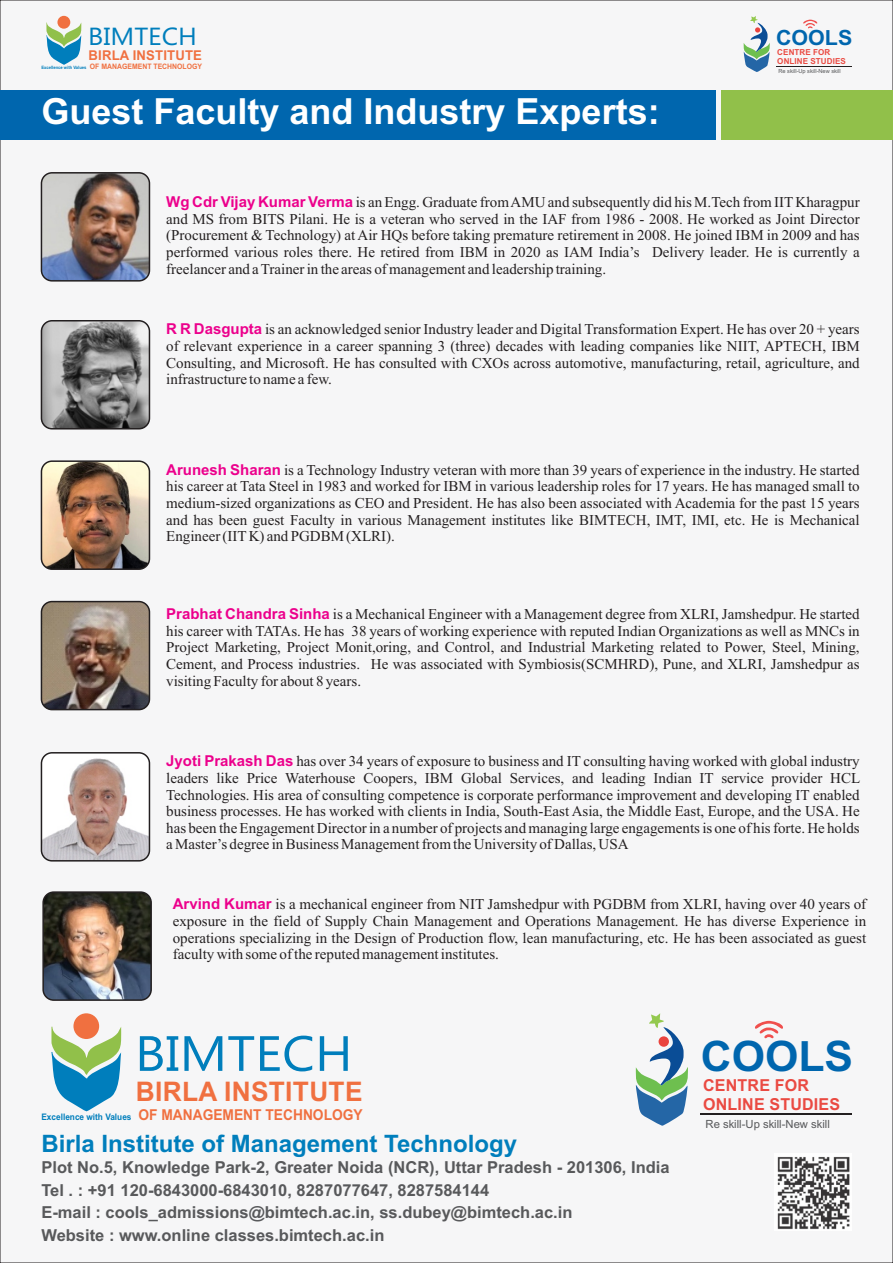
<style>
.page{position:relative;width:893px;height:1263px;background:#f6f6f7}
.page>*{position:absolute;margin:0;border:0;box-sizing:border-box;transform-origin:0 0}
.t1{font:49.5px "Ebrima";color:#007ebc;scale:1.07 1}
.t2{font:700 42px "Arial";color:#0066ae}
.t3{font:700 36px "Arial";color:#fff}
.t4{font:700 27px "Arial";letter-spacing:.01em;color:#f07040}
.t5{font:24.75px "Ebrima";color:#007ebc;scale:1.07 1}
.t6{font:700 24px "Arial";color:#007ebc}
.t7{font:700 21px "Arial";color:#0066ae}
.t8{font:700 16.5px/22.8px "Arial";color:#58595b}
.t9{font:700 16.5px/18.5px "Arial";letter-spacing:.015em;color:#ea4a42}
.t10{font:15px/16.6px "Times New Roman";color:#231f20;text-align:justify}
.t11{font:700 15px "Arial";color:#f07040;scale:.92 1}
.t12{font:700 13.5px "Arial";letter-spacing:.01em;color:#f07040}
.t13{font:11.25px "Arial";color:#58595b}
.t14{font:700 8.25px/9.1px "Arial";letter-spacing:.015em;color:#ea4a42}
.t15{font:700 7.5px "Arial";color:#f07040;scale:.92 1}
.t16{font:5.7px "Arial";color:#58595b}
.s1{font-size:4.5px;color:#007ebc}
.s2{font-family:"Arial";font-weight:700;color:#ec008c}
.s3{font-size:9px;color:#007ebc}
</style>
<div class="page">
<img style="left:774px;top:1153px;width:77px;height:77px">
<svg style="left:51px;top:1027px;width:71px;height:84px"></svg>
<div style="left:73px;top:1013px;width:26px;height:26px;background:#f07040;border-radius:50%"></div>
<svg style="left:755px;top:1021px;width:28px;height:17px"></svg>
<svg style="left:635px;top:1013px;width:53px;height:113px"></svg>
<hr style="left:700px;top:1113px;width:151px;height:2px;background:#231f20">
<div style="left:659px;top:1036px;width:10px;height:11px;background:#ea443e;border-radius:50%"></div>
<img style="left:41px;top:461px;width:108px;height:108px;border-radius:11px">
<div style="left:41px;top:460px;width:109px;height:110px;border:1px solid #231f20;border-radius:11px"></div>
<img style="left:42px;top:602px;width:107px;height:108px;border-radius:11px">
<div style="left:41px;top:601px;width:109px;height:109px;border:1px solid #231f20;border-radius:11px"></div>
<img style="left:41px;top:173px;width:108px;height:108px;border-radius:11px">
<div style="left:41px;top:172px;width:109px;height:110px;border:1px solid #231f20;border-radius:11px"></div>
<img style="left:41px;top:321px;width:108px;height:108px;border-radius:11px">
<div style="left:41px;top:320px;width:109px;height:109px;border:1px solid #231f20;border-radius:11px"></div>
<img style="left:41px;top:753px;width:108px;height:107px;border-radius:11px">
<div style="left:41px;top:752px;width:109px;height:109px;border:1px solid #231f20;border-radius:11px"></div>
<img style="left:43px;top:892px;width:108px;height:108px;border-radius:11px">
<div style="left:42px;top:891px;width:110px;height:110px;border:1px solid #231f20;border-radius:11px"></div>
<div style="left:0;top:90px;width:715px;height:50px;background:#0066ae"></div>
<svg style="left:803px;top:20px;width:14px;height:8px"></svg>
<hr style="left:776px;top:66px;width:75px;height:1px;background:#231f20">
<svg style="left:743px;top:16px;width:27px;height:56px"></svg>
<svg style="left:46px;top:23px;width:36px;height:42px"></svg>
<div style="left:57px;top:16px;width:13px;height:13px;background:#f07040;border-radius:50%"></div>
<div style="left:722px;top:90px;width:171px;height:50px;background:#91c04a"></div>
<h3 class="t5" style="left:88px;top:27px;width:103px">BIMTECH</h3>
<p class="t12" style="left:89px;top:50px;width:115px">BIRLA INSTITUTE</p>
<p class="t15" style="left:41px;top:64px;width:176px"><span class="s1">Excellence with Values</span> OF MANAGEMENT TECHNOLOGY</p>
<h3 class="t3" style="left:41px;top:98px;width:620px">Guest Faculty and Industry Experts:</h3>
<h3 class="t7" style="left:776px;top:29px;width:78px">COOLS</h3>
<p class="t14" style="left:777px;top:48px;width:70px">CENTRE FOR<br>ONLINE STUDIES</p>
<p class="t16" style="left:778px;top:69px;width:64px">Re skill-Up skill-New skill</p>
<p class="t10" style="left:166px;top:195px;width:695px"><span class="s2">Wg Cdr Vijay Kumar Verma</span> is an Engg. Graduate from AMU and subsequently did his M.Tech from IITKharagpur and MS from BITS Pilani. He is a veteran who served in the IAF from 1986 - 2008. He worked as Joint Director (Procurement &amp; Technology) at Air HQs before taking premature retirement in 2008. He joined IBM in 2009 and has performed various roles there. He retired from IBM in 2020 as IAM India’s Delivery leader. He is currently a freelancer and a Trainer in the areas of management and leadership training.</p>
<p class="t10" style="left:166px;top:322px;width:695px"><span class="s2">R R Dasgupta</span> is an acknowledged senior Industry leader and Digital Transformation Expert. He has over 20 + years of relevant experience in a career spanning 3 (three) decades with leading companies like NIIT, APTECH, IBM Consulting, and Microsoft. He has consulted with CXOs across automotive, manufacturing, retail, agriculture, and infrastructure to name a few.</p>
<p class="t10" style="left:166px;top:463px;width:695px"><span class="s2">Arunesh Sharan</span> is a Technology Industry veteran with more than 39 years of experience in the industry. He started his career at Tata Steel in 1983 and worked for IBM in various leadership roles for 17 years. He has managed small to medium-sized organizations as CEO and President. He has also been associated with Academia for the past 15 years and has been guest Faculty in various Management institutes like BIMTECH, IMT, IMI, etc. He is Mechanical Engineer (IITK) and PGDBM (XLRI).</p>
<p class="t10" style="left:166px;top:607px;width:695px"><span class="s2">Prabhat Chandra Sinha</span> is a Mechanical Engineer with a Management degree from XLRI, Jamshedpur. He started his career with TATAs. He has 38 years of working experience with reputed Indian Organizations as well as MNCs in Project Marketing, Project Monit,oring, and Control, and Industrial Marketing related to Power, Steel, Mining, Cement, and Process industries. He was associated with Symbiosis(SCMHRD), Pune, and XLRI, Jamshedpur as visiting Faculty for about 8 years.</p>
<p class="t10" style="left:166px;top:754px;width:695px"><span class="s2">Jyoti Prakash Das</span> has over 34 years of exposure to business and IT consulting having worked with global industry leaders like Price Waterhouse Coopers, IBM Global Services, and leading Indian IT service provider HCL Technologies. His area of consulting competence is corporate performance improvement and developing IT enabled business processes. He has worked with clients in India, South-East Asia, the Middle East, Europe, and the USA. He has been the Engagement Director in a number of projects and managing large engagements is one of his forte. He holds a Master’s degree in Business Management from the University of Dallas, USA</p>
<p class="t10" style="left:173px;top:897px;width:695px"><span class="s2">Arvind Kumar</span> is a mechanical engineer from NIT Jamshedpur with PGDBM from XLRI, having over 40 years of exposure in the field of Supply Chain Management and Operations Management. He has diverse Experience in operations specializing in the Design of Production flow, lean manufacturing, etc. He has been associated as guest faculty with some of the reputed management institutes.</p>
<h1 class="t1" style="left:135px;top:1035px;width:205px">BIMTECH</h1>
<h3 class="t4" style="left:136px;top:1082px;width:228px">BIRLA INSTITUTE</h3>
<p class="t11" style="left:41px;top:1109px;width:351px"><span class="s3">Excellence with Values</span> OF MANAGEMENT TECHNOLOGY</p>
<h3 class="t6" style="left:41px;top:1134px;width:477px">Birla Institute of Management Technology</h3>
<p class="t8" style="left:41px;top:1157px;width:630px">Plot No.5, Knowledge Park-2, Greater Noida (NCR), Uttar Pradesh - 201306, India Tel . : +91 120-6843000-6843010, 8287077647, 8287584144<br>E-mail : cools_admissions@bimtech.ac.in, ss.dubey@bimtech.ac.in<br>Website : www.online classes.bimtech.ac.in</p>
<h2 class="t2" style="left:701px;top:1040px;width:154px">COOLS</h2>
<p class="t9" style="left:703px;top:1078px;width:139px">CENTRE FOR<br>ONLINE STUDIES</p>
<p class="t13" style="left:706px;top:1120px;width:126px">Re skill-Up skill-New skill</p>
</div>
